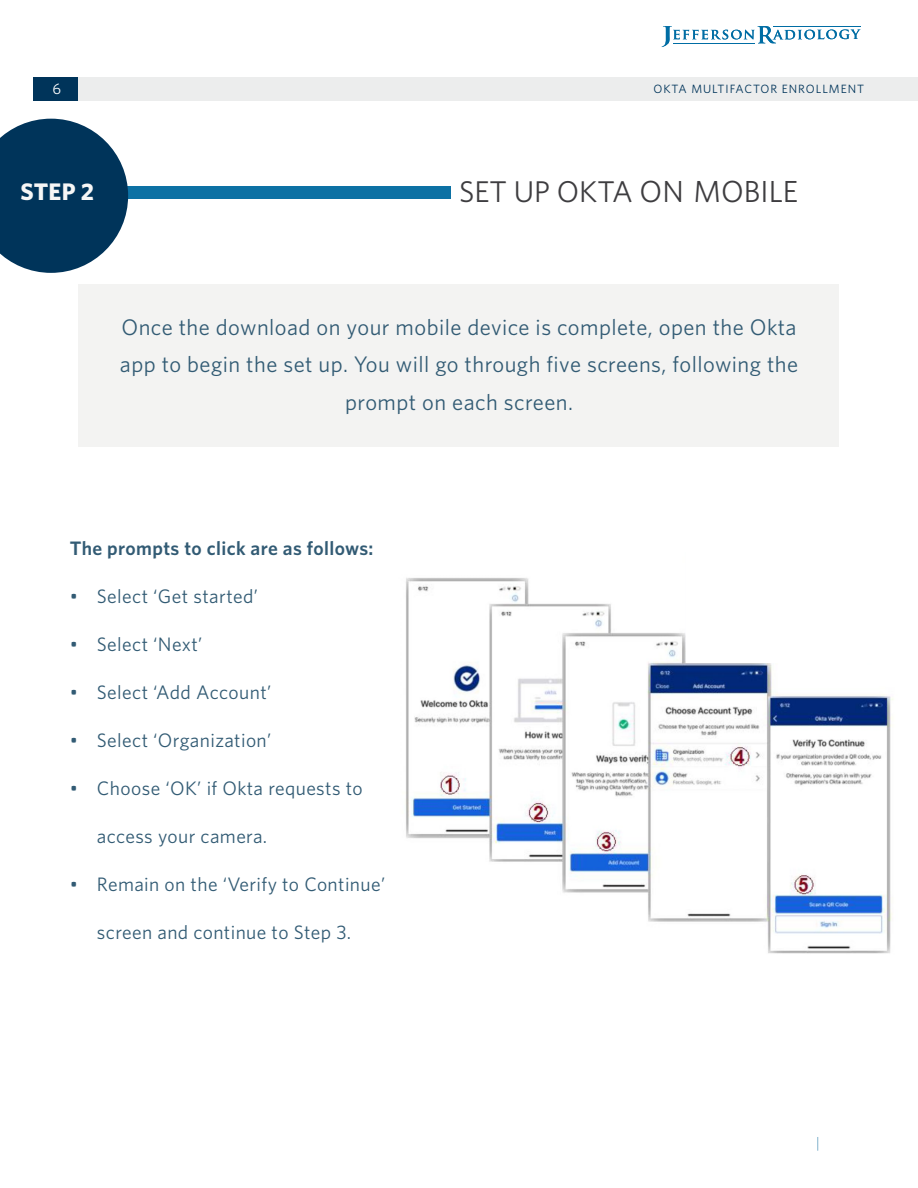
<style>
.page{position:relative;width:918px;height:1188px;background:#fff}
.page>*{position:absolute;margin:0;border:0;box-sizing:border-box;transform-origin:0 0}
.t1{font:30.45px "Whitney";color:#3e3d40}
.t2{font:30px "Whitney";color:#3e3d40}
.t3{font:700 24px "Whitney";color:#f6f6f6}
.t4{font:22.5px/37.5px "Whitney";letter-spacing:.02em;color:#325b74;text-align:center}
.t5{font:19.5px "Whitney";letter-spacing:.02em;color:#325b74}
.t6{font:600 19.5px "Whitney";letter-spacing:.02em;color:#325b74}
.t7{font:15.3px "Whitney";color:#fff}
.t8{font:12px "Whitney";letter-spacing:.08em;color:#00345a}
.s1{font-size:30.45px}
</style>
<div class="page">
<svg style="left:662px;top:26px;width:199px;height:21px"></svg>
<hr style="left:673px;top:43px;width:81px;height:1px;background:#006da4">
<hr style="left:773px;top:26px;width:88px;height:1px;background:#006da4">
<div style="left:78px;top:77px;width:840px;height:23px;background:#eceded"></div>
<div style="left:34px;top:77px;width:44px;height:23px;background:#00345a"></div>
<div style="left:79px;top:284px;width:760px;height:162px;background:#f3f3f2"></div>
<div style="left:0;top:187px;width:450px;height:12px;background:#0d71a4"></div>
<svg style="left:0;top:119px;width:128px;height:154px;background:#265273"></svg>
<img style="left:405px;top:578px;width:488px;height:376px">
<div style="left:686px;top:544px;width:206px;height:118px;background:#fff"></div>
<div style="left:872px;top:584px;width:46px;height:98px;background:#fff"></div>
<svg style="left:817px;top:1137px;width:1px;height:14px"></svg>
<p class="t7" style="left:52px;top:80px;width:10px">6</p>
<p class="t8" style="left:653px;top:82px;width:212px">OKTA MULTIFACTOR ENROLLMENT</p>
<p class="t3" style="left:21px;top:177px;width:75px">STEP 2</p>
<h2 class="t2" style="left:459px;top:174px;width:254px">SET UP OKTA <span class="s1">ON MOBI</span></h2>
<h1 class="t1" style="left:769px;top:174px;width:27px">LE</h1>
<p class="t4" style="left:120px;top:308px;width:680px">Once the download on your mobile device is complete, open the Okta app to begin the set up. You will go through five screens, following the prompt on each screen.</p>
<p class="t6" style="left:70px;top:536px;width:305px">The prompts to click are as follows:</p>
<p class="t5" style="left:70px;top:584px;width:190px">• Select ‘Get started’</p>
<p class="t5" style="left:70px;top:632px;width:134px">• Select ‘Next’</p>
<p class="t5" style="left:70px;top:680px;width:203px">• Select ‘Add Account’</p>
<p class="t5" style="left:70px;top:728px;width:203px">• Select ‘Organization’</p>
<p class="t5" style="left:70px;top:776px;width:294px">• Choose ‘OK’ if Okta requests to</p>
<p class="t5" style="left:97px;top:824px;width:172px">access your camera.</p>
<p class="t5" style="left:70px;top:872px;width:317px">• Remain on the ‘Verify to Continue’</p>
<p class="t5" style="left:97px;top:920px;width:256px">screen and continue to Step 3.</p>
</div>
